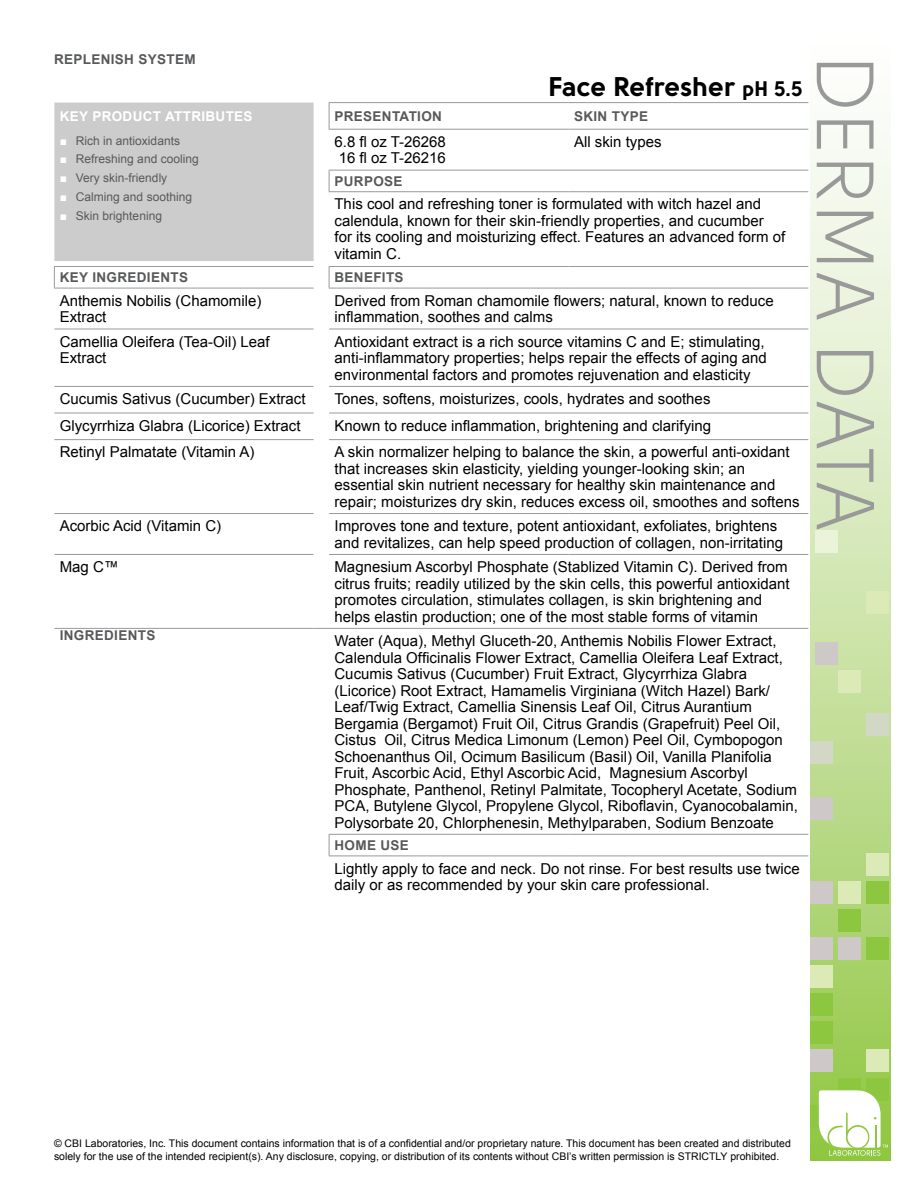
<style>
.page{position:relative;width:918px;height:1188px;background:#fff}
.page>*{position:absolute;margin:0;border:0;box-sizing:border-box;transform-origin:0 0}
.t1{font:81px "Solomon";color:#999}
.t2{font:900 27px "Solomon";color:#000}
.t3{font:15px/16.5px "Arial";color:#000}
.t4{font:700 13.5px "Arial";letter-spacing:.025em;color:#58595b}
.t5{font:700 13.5px "Arial";letter-spacing:.025em;color:#fff}
.t6{font:12px "Arial";color:#58595b}
.t7{font:10.5px/12.6px "Arial";color:#000}
.s1{font-size:21px}
.s2{color:#fff}
</style>
<div class="page">
<div style="left:810px;top:27px;width:81px;height:1134px;background:linear-gradient(to bottom,#fff,#95c84b)"></div>
<div style="left:867px;top:853px;width:22px;height:23px;background:#dbeab7"></div>
<div style="left:867px;top:591px;width:22px;height:23px;background:#dbeab7"></div>
<div style="left:839px;top:881px;width:22px;height:23px;background:#dbeab7"></div>
<div style="left:811px;top:966px;width:22px;height:22px;background:#dbeab7"></div>
<div style="left:867px;top:937px;width:22px;height:23px;background:#8dc63f"></div>
<div style="left:867px;top:881px;width:22px;height:23px;background:#8dc63f"></div>
<div style="left:839px;top:909px;width:22px;height:23px;background:#8dc63f"></div>
<div style="left:811px;top:994px;width:22px;height:22px;background:#8dc63f"></div>
<div style="left:867px;top:713px;width:22px;height:22px;background:#d3d8c6"></div>
<div style="left:811px;top:741px;width:22px;height:22px;background:#d3d8c6"></div>
<div style="left:815px;top:530px;width:23px;height:22px;background:#ebf4d9"></div>
<div style="left:815px;top:642px;width:23px;height:23px;background:#cec9c8"></div>
<div style="left:811px;top:1050px;width:22px;height:22px;background:#cec9c8"></div>
<div style="left:811px;top:881px;width:22px;height:23px;background:#cec9c8"></div>
<div style="left:839px;top:937px;width:22px;height:23px;background:#cec9c8"></div>
<div style="left:867px;top:1078px;width:22px;height:22px;background:#8dc63f"></div>
<div style="left:867px;top:1050px;width:22px;height:22px;background:#dbeab7"></div>
<div style="left:811px;top:937px;width:22px;height:23px;background:#cec9c8"></div>
<div style="left:811px;top:797px;width:22px;height:23px;background:#cec9c8"></div>
<div style="left:839px;top:1078px;width:22px;height:22px;background:#8dc63f"></div>
<div style="left:811px;top:1022px;width:22px;height:22px;background:#8dc63f"></div>
<div style="left:839px;top:670px;width:22px;height:23px;background:#dbeab7"></div>
<div style="left:811px;top:1106px;width:22px;height:22px;background:#8dc63f"></div>
<svg style="left:819px;top:1090px;width:69px;height:66px"></svg>
<div style="left:54px;top:103px;width:260px;height:158px;background:#ccc"></div>
<svg style="left:329px;top:103px;width:1px;height:26px"></svg>
<hr style="left:329px;top:102px;width:240px;height:1px;background:#999">
<hr style="left:569px;top:102px;width:239px;height:1px;background:#999">
<hr style="left:329px;top:129px;width:240px;height:1px;background:#999">
<hr style="left:569px;top:129px;width:239px;height:1px;background:#999">
<svg style="left:329px;top:171px;width:1px;height:20px"></svg>
<hr style="left:329px;top:170px;width:240px;height:1px;background:#999">
<hr style="left:569px;top:170px;width:239px;height:1px;background:#999">
<hr style="left:329px;top:191px;width:240px;height:1px;background:#999">
<hr style="left:569px;top:191px;width:239px;height:1px;background:#999">
<svg style="left:54px;top:267px;width:1px;height:21px"></svg>
<hr style="left:54px;top:266px;width:260px;height:1px;background:#999">
<svg style="left:329px;top:267px;width:1px;height:21px"></svg>
<hr style="left:329px;top:266px;width:240px;height:1px;background:#999">
<hr style="left:569px;top:266px;width:239px;height:1px;background:#999">
<hr style="left:54px;top:288px;width:260px;height:1px;background:#999">
<hr style="left:329px;top:288px;width:240px;height:1px;background:#999">
<hr style="left:569px;top:288px;width:239px;height:1px;background:#999">
<hr style="left:54px;top:329px;width:260px;height:1px;background:#999">
<hr style="left:329px;top:329px;width:240px;height:1px;background:#999">
<hr style="left:569px;top:329px;width:239px;height:1px;background:#999">
<hr style="left:54px;top:386px;width:260px;height:1px;background:#999">
<hr style="left:329px;top:386px;width:240px;height:1px;background:#999">
<hr style="left:569px;top:386px;width:239px;height:1px;background:#999">
<hr style="left:54px;top:413px;width:260px;height:1px;background:#999">
<hr style="left:329px;top:413px;width:240px;height:1px;background:#999">
<hr style="left:569px;top:413px;width:239px;height:1px;background:#999">
<hr style="left:54px;top:439px;width:260px;height:1px;background:#999">
<hr style="left:329px;top:439px;width:240px;height:1px;background:#999">
<hr style="left:569px;top:439px;width:239px;height:1px;background:#999">
<hr style="left:54px;top:513px;width:260px;height:1px;background:#999">
<hr style="left:329px;top:513px;width:240px;height:1px;background:#999">
<hr style="left:569px;top:513px;width:239px;height:1px;background:#999">
<hr style="left:54px;top:554px;width:260px;height:1px;background:#999">
<hr style="left:329px;top:554px;width:240px;height:1px;background:#999">
<hr style="left:569px;top:554px;width:239px;height:1px;background:#999">
<hr style="left:54px;top:628px;width:260px;height:1px;background:#999">
<svg style="left:314px;top:628px;width:15px;height:1px"></svg>
<hr style="left:329px;top:628px;width:240px;height:1px;background:#999">
<hr style="left:569px;top:628px;width:239px;height:1px;background:#999">
<svg style="left:329px;top:835px;width:1px;height:21px"></svg>
<hr style="left:329px;top:834px;width:240px;height:1px;background:#999">
<hr style="left:569px;top:834px;width:239px;height:1px;background:#999">
<hr style="left:329px;top:856px;width:240px;height:1px;background:#999">
<hr style="left:569px;top:856px;width:239px;height:1px;background:#999">
<p class="t4" style="left:54px;top:50px;width:143px">REPLENISH SYSTEM</p>
<h2 class="t2" style="left:549px;top:71px;width:256px">Face Refresher <span class="s1">pH 5.5</span></h2>
<p class="t5" style="left:60px;top:107px;width:194px">KEY PRODUCT ATTRIBUTES</p>
<p class="t4" style="left:334px;top:107px;width:109px">PRESENTATION</p>
<p class="t4" style="left:574px;top:107px;width:75px">SKIN TYPE</p>
<p class="t6" style="left:60px;top:133px;width:122px"><span class="s2">■</span> Rich in antioxidants</p>
<p class="t6" style="left:60px;top:151px;width:140px"><span class="s2">■</span> Refreshing and cooling</p>
<p class="t6" style="left:60px;top:170px;width:109px"><span class="s2">■</span> Very skin-friendly</p>
<p class="t6" style="left:60px;top:189px;width:134px"><span class="s2">■</span> Calming and soothing</p>
<p class="t6" style="left:60px;top:208px;width:104px"><span class="s2">■</span> Skin brightening</p>
<p class="t3" style="left:334px;top:134px;width:113px">6.8 fl oz T-26268<br>16 fl oz T-26216</p>
<p class="t3" style="left:574px;top:134px;width:89px">All skin types</p>
<p class="t4" style="left:334px;top:172px;width:70px">PURPOSE</p>
<p class="t3" style="left:334px;top:196px;width:452px">This cool and refreshing toner is formulated with witch hazel and calendula, known for their skin-friendly properties, and cucumber<br>for its cooling and moisturizing effect. Features an advanced form of vitamin C.</p>
<p class="t4" style="left:60px;top:269px;width:68px">KEY INGREDIENTS</p>
<p class="t4" style="left:334px;top:269px;width:71px">BENEFITS</p>
<p class="t3" style="left:60px;top:292px;width:203px">Anthemis Nobilis (Chamomile)<br>Extract</p>
<p class="t3" style="left:334px;top:292px;width:441px">Derived from Roman chamomile flowers; natural, known to reduce inflammation, soothes and calms</p>
<p class="t3" style="left:60px;top:333px;width:212px">Camellia Oleifera (Tea-Oil) Leaf<br>Extract</p>
<p class="t3" style="left:334px;top:333px;width:434px">Antioxidant extract is a rich source vitamins C and E; stimulating, anti-inflammatory properties; helps repair the effects of aging and environmental factors and promotes rejuvenation and elasticity</p>
<p class="t3" style="left:60px;top:391px;width:247px">Cucumis Sativus (Cucumber) Extract</p>
<p class="t3" style="left:334px;top:391px;width:378px">Tones, softens, moisturizes, cools, hydrates and soothes</p>
<p class="t3" style="left:60px;top:417px;width:242px">Glycyrrhiza Glabra (Licorice) Extract</p>
<p class="t3" style="left:334px;top:417px;width:378px">Known to reduce inflammation, brightening and clarifying</p>
<p class="t3" style="left:60px;top:444px;width:196px">Retinyl Palmatate (Vitamin A)</p>
<p class="t3" style="left:334px;top:444px;width:467px">A skin normalizer helping to balance the skin, a powerful anti-oxidant that increases skin elasticity, yielding younger-looking skin; an essential skin nutrient necessary for healthy skin maintenance and repair; moisturizes dry skin, reduces excess oil, smoothes and softens</p>
<p class="t3" style="left:60px;top:518px;width:163px">Acorbic Acid (Vitamin C)</p>
<p class="t3" style="left:334px;top:518px;width:450px">Improves tone and texture, potent antioxidant, exfoliates, brightens and revitalizes, can help speed production of collagen, non-irritating</p>
<p class="t3" style="left:60px;top:559px;width:61px">Mag C™</p>
<p class="t3" style="left:334px;top:559px;width:457px">Magnesium Ascorbyl Phosphate (Stablized Vitamin C). Derived from citrus fruits; readily utilized by the skin cells, this powerful antioxidant promotes circulation, stimulates collagen, is skin brightening and helps elastin production; one of the most stable forms of vitamin</p>
<p class="t4" style="left:60px;top:627px;width:97px">INGREDIENTS</p>
<p class="t3" style="left:334px;top:633px;width:465px">Water (Aqua), Methyl Gluceth-20, Anthemis Nobilis Flower Extract, Calendula Officinalis Flower Extract, Camellia Oleifera Leaf Extract, Cucumis Sativus (Cucumber) Fruit Extract, Glycyrrhiza Glabra (Licorice) Root Extract, Hamamelis Virginiana (Witch Hazel) Bark/ Leaf/Twig Extract, Camellia Sinensis Leaf Oil, Citrus Aurantium Bergamia (Bergamot) Fruit Oil, Citrus Grandis (Grapefruit) Peel Oil, Cistus Oil, Citrus Medica Limonum (Lemon) Peel Oil, Cymbopogon Schoenanthus Oil, Ocimum Basilicum (Basil) Oil, Vanilla Planifolia Fruit, Ascorbic Acid, Ethyl Ascorbic Acid, Magnesium Ascorbyl Phosphate, Panthenol, Retinyl Palmitate, Tocopheryl Acetate, Sodium PCA, Butylene Glycol, Propylene Glycol, Riboflavin, Cyanocobalamin, Polysorbate 20, Chlorphenesin, Methylparaben, Sodium Benzoate</p>
<p class="t4" style="left:334px;top:836px;width:76px">HOME USE</p>
<p class="t3" style="left:334px;top:860px;width:467px">Lightly apply to face and neck. Do not rinse. For best results use twice daily or as recommended by your skin care professional.</p>
<h1 class="t1" style="left:888px;top:54px;width:479px;rotate:90deg">DERMA DATA</h1>
<p class="t7" style="left:54px;top:1137px;width:738px">© CBI Laboratories, Inc. This document contains information that is of a confidential and/or proprietary nature. This document has been created and distributed solely for the use of the intended recipient(s). Any disclosure, copying, or distribution of its contents without CBI’s written permission is STRICTLY prohibited.</p>
</div>
